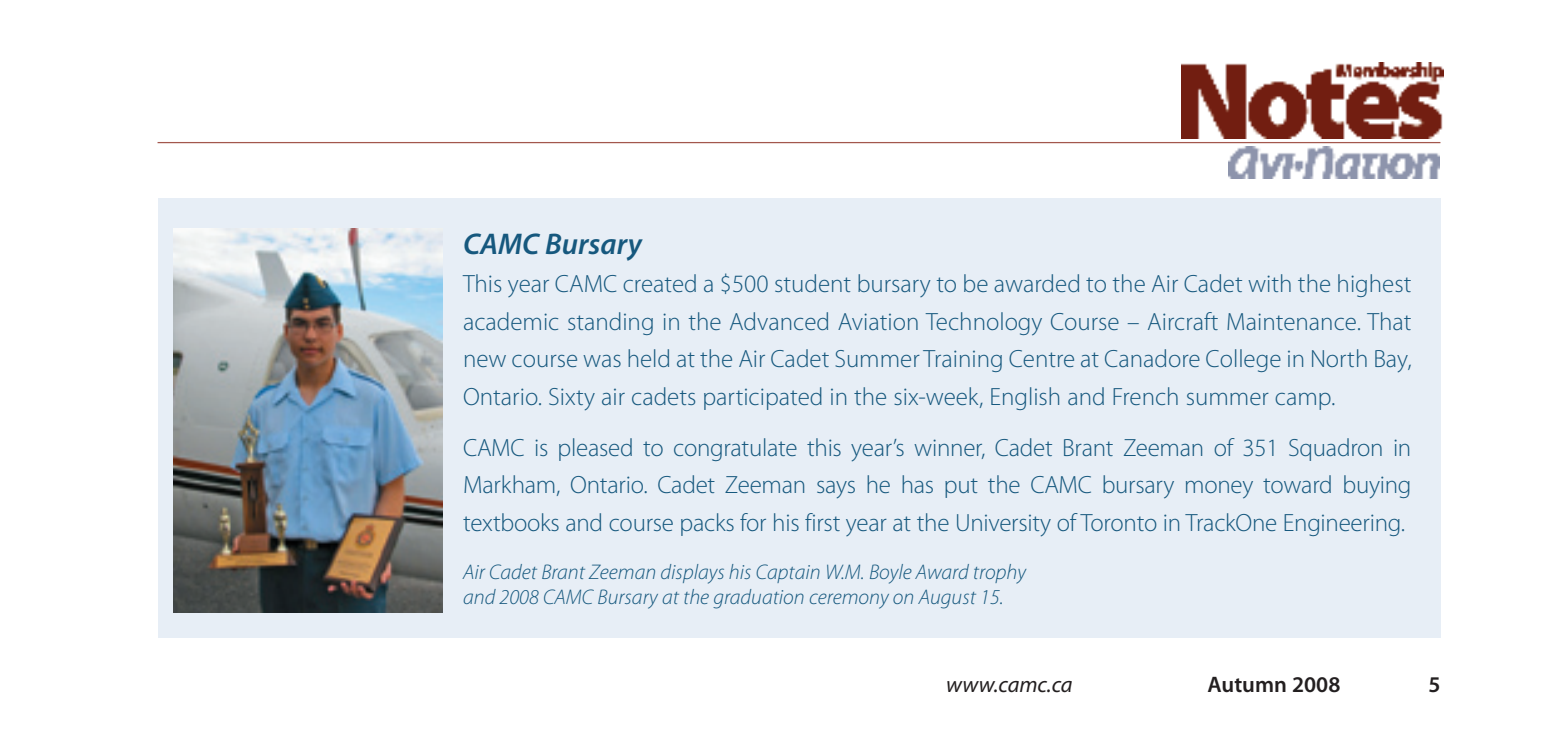
<style>
.page{position:relative;width:1553px;height:743px;background:#fff}
.page>*{position:absolute;margin:0;border:0;box-sizing:border-box;transform-origin:0 0}
.subhead2{font:italic 600 30px "Myriad Pro";color:#16587e}
.body_text{font:300 25px/37.5px "Myriad Pro";letter-spacing:-.01em;color:#16587e;text-align:justify}
.footer_right{font:italic 22.5px "Myriad Pro";color:#231f20}
.footer_right-2{font:600 22.5px "Myriad Pro";color:#231f20}
.t1{font:italic 300 21.25px/25.5px "Myriad Pro";color:#16587e}
</style>
<div class="page">
<img style="left:1228px;top:146px;width:211px;height:33px">
<hr style="left:158px;top:142px;width:1282px;height:1px;background:#a3574d">
<img style="left:1181px;top:62px;width:262px;height:77px">
<div style="left:158px;top:199px;width:1282px;height:439px;background:#e7eef6"></div>
<img style="left:174px;top:229px;width:269px;height:384px">
<p class="subhead2" style="left:463px;top:225px;width:180px">CAMC Bursary</p>
<p class="body_text" style="left:463px;top:265px;width:950px">This year CAMC created a $500 student bursary to be awarded to the Air Cadet with the highest academic standing in the Advanced Aviation Technology Course – Aircraft Maintenance. That new course was held at the Air Cadet Summer Training Centre at Canadore College in North Bay, Ontario. Sixty air cadets participated in the six-week, English and French summer camp.</p>
<p class="body_text" style="left:463px;top:429px;width:950px">CAMC is pleased to congratulate this year’s winner, Cadet Brant Zeeman of 351 Squadron in Markham, Ontario. Cadet Zeeman says he has put the CAMC bursary money toward buying textbooks and course packs for his first year at the University of Toronto in TrackOne Engineering.</p>
<p class="t1" style="left:463px;top:559px;width:564px">Air Cadet Brant Zeeman displays his Captain W.M. Boyle Award trophy and 2008 CAMC Bursary at the graduation ceremony on August 15.</p>
<p class="footer_right" style="left:946px;top:670px;width:128px">www.camc.ca</p>
<p class="footer_right-2" style="left:1207px;top:670px;width:134px">Autumn 2008</p>
<p class="footer_right-2" style="left:1428px;top:670px;width:14px">5</p>
</div>
